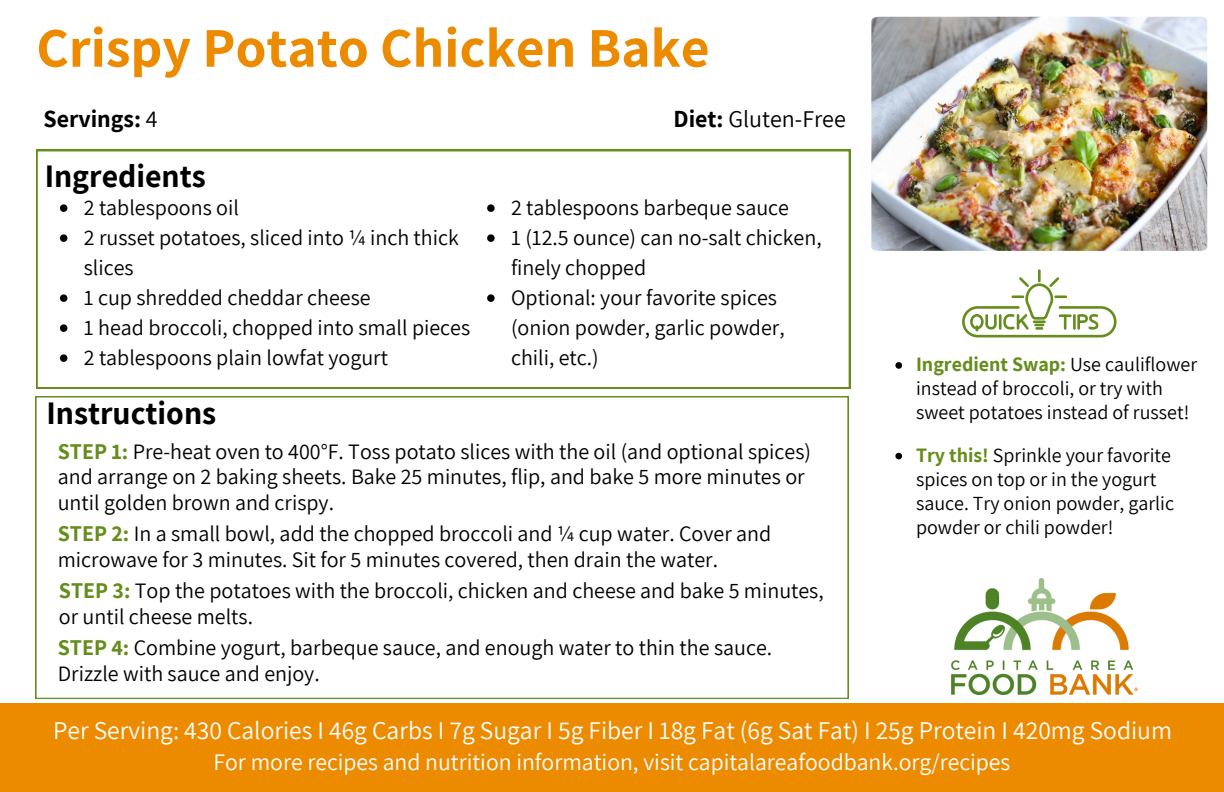
<style>
.page{position:relative;width:1224px;height:792px;background:#fff}
.page>*{position:absolute;margin:0;border:0;box-sizing:border-box;transform-origin:0 0}
.t1{font:700 56px "Assistant";color:#ed8b00}
.t2{font:700 32px "Assistant";color:#000}
.t3{font:25.6px "Assistant";color:#fff}
.t4{font:24px "Assistant";color:#000}
.t5{font:700 24px "Assistant";color:#000}
.t6{font:23.6px "Assistant";color:#fff}
.t7{font:22px/25.6px "Assistant";color:#000}
.t8{font:20px/24px "Assistant";color:#000}
.s1{font-weight:400}
.s2{font-weight:700}
.s3{font-weight:700;color:#658d1b}
</style>
<div class="page">
<div style="left:0;top:703px;width:1224px;height:89px;background:#ed8b00"></div>
<img style="left:952px;top:579px;width:186px;height:115px">
<svg style="left:36px;top:150px;width:814px;height:238px"></svg>
<svg style="left:35px;top:396px;width:814px;height:303px"></svg>
<svg style="left:962px;top:269px;width:155px;height:68px"></svg>
<svg style="left:60px;top:204px;width:7px;height:8px"></svg>
<svg style="left:60px;top:234px;width:7px;height:8px"></svg>
<svg style="left:60px;top:294px;width:7px;height:8px"></svg>
<svg style="left:60px;top:324px;width:7px;height:8px"></svg>
<svg style="left:60px;top:354px;width:7px;height:8px"></svg>
<svg style="left:487px;top:204px;width:8px;height:8px"></svg>
<svg style="left:487px;top:234px;width:8px;height:8px"></svg>
<svg style="left:487px;top:294px;width:8px;height:8px"></svg>
<svg style="left:895px;top:362px;width:7px;height:7px"></svg>
<svg style="left:895px;top:453px;width:7px;height:6px"></svg>
<img style="left:871px;top:17px;width:336px;height:234px">
<p class="t1" style="left:36px;top:10px;width:675px">Crispy Potato Chicken Bake</p>
<p class="t5" style="left:43px;top:103px;width:116px">Servings: <span class="s1">4</span></p>
<p class="t4" style="left:674px;top:103px;width:174px"><span class="s2">Diet:</span> Gluten-Free</p>
<p class="t2" style="left:45px;top:155px;width:163px">Ingredients</p>
<p class="t7" style="left:84px;top:194px;width:157px">2 tablespoons oil</p>
<p class="t7" style="left:84px;top:222px;width:376px;line-height:30px">2 russet potatoes, sliced into ¼ inch thick slices</p>
<h2 class="t7" style="left:84px;top:284px;width:288px">1 cup shredded cheddar cheese</h2>
<p class="t7" style="left:84px;top:314px;width:388px">1 head broccoli, chopped into small pieces</p>
<p class="t7" style="left:84px;top:344px;width:306px">2 tablespoons plain lowfat yogurt</p>
<h2 class="t2" style="left:46px;top:392px;width:171px">Instructions</h2>
<p class="t7" style="left:511px;top:194px;width:280px">2 tablespoons barbeque sauce</p>
<p class="t7" style="left:511px;top:222px;width:312px;line-height:30px">1 (12.5 ounce) can no-salt chicken, finely chopped</p>
<p class="t7" style="left:511px;top:282px;width:275px;line-height:30px">Optional: your favorite spices (onion powder, garlic powder, chili, etc.)</p>
<h3 class="t7" style="left:58px;top:438px;width:755px"><span class="s3">STEP 1:</span> Pre-heat oven to 400°F. Toss potato slices with the oil (and optional spices) and arrange on 2 baking sheets. Bake 25 minutes, flip, and bake 5 more minutes or until golden brown and crispy.</h3>
<h3 class="t7" style="left:58px;top:520px;width:715px"><span class="s3">STEP 2:</span> In a small bowl, add the chopped broccoli and ¼ cup water. Cover and microwave for 3 minutes. Sit for 5 minutes covered, then drain the water.</h3>
<h1 class="t7" style="left:59px;top:577px;width:766px"><span class="s3">STEP 3:</span> Top the potatoes with the broccoli, chicken and cheese and bake 5 minutes, or until cheese melts.</h1>
<p class="t7" style="left:58px;top:634px;width:716px"><span class="s3">STEP 4:</span> Combine yogurt, barbeque sauce, and enough water to thin the sauce.<br>Drizzle with sauce and enjoy.</p>
<p class="t8" style="left:916px;top:352px;width:283px"><span class="s3">Ingredient Swap:</span> Use cauliflower instead of broccoli, or try with sweet potatoes instead of russet!</p>
<p class="t8" style="left:916px;top:443px;width:260px"><span class="s3">Try this!</span> Sprinkle your favorite spices on top or in the yogurt sauce. Try onion powder, garlic powder or chili powder!</p>
<p class="t3" style="left:53px;top:713px;width:1120px">Per Serving: 430 Calories I 46g Carbs I 7g Sugar I 5g Fiber I 18g Fat (6g Sat Fat) I 25g Protein I 420mg Sodium</p>
<p class="t6" style="left:214px;top:746px;width:798px">For more recipes and nutrition information, visit capitalareafoodbank.org/recipes</p>
</div>
